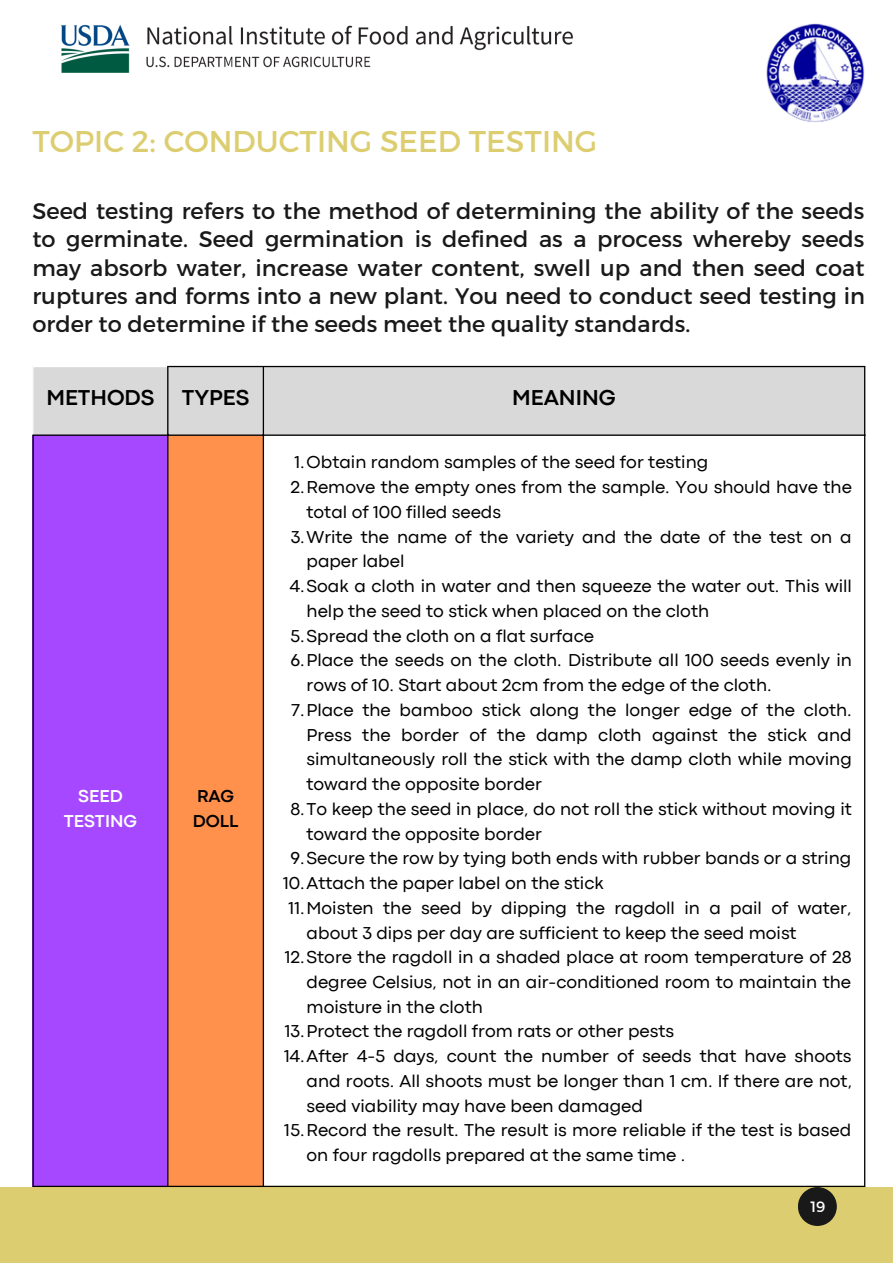
<style>
.page{position:relative;width:893px;height:1264px;background:#fff}
.page>*{position:absolute;margin:0;border:0;box-sizing:border-box;transform-origin:0 0}
.t1{font:30px "Montserrat";color:#dcce70}
.t2{font:22.5px/28px "Montserrat";color:#191919;text-align:justify}
.t3{font:700 22.5px "Codec Pro";color:#000}
.t4{font:18px "Codec Pro";color:#000}
.t5{font:700 18px/24.8px "Codec Pro";color:#fff;text-align:center}
.t6{font:700 18px/24.8px "Codec Pro";color:#000}
.t7{font:15px "Montserrat";color:#fff}
</style>
<div class="page">
<div style="left:0;top:1186px;width:892px;height:76px;background:#dcce70"></div>
<svg style="left:797px;top:1186px;width:39px;height:39px"></svg>
<img style="left:61px;top:25px;width:512px;height:48px">
<img style="left:766px;top:23px;width:99px;height:99px">
<div style="left:34px;top:367px;width:830px;height:67px;background:#d9d9d9"></div>
<div style="left:33px;top:435px;width:135px;height:751px;background:#a548ff"></div>
<div style="left:167px;top:435px;width:97px;height:751px;background:#ff914d"></div>
<hr style="left:32px;top:436px;width:2px;height:749px;background:#000">
<hr style="left:167px;top:367px;width:1px;height:818px;background:#000">
<hr style="left:263px;top:367px;width:1px;height:818px;background:#000">
<hr style="left:864px;top:367px;width:1px;height:818px;background:#000">
<hr style="left:167px;top:366px;width:698px;height:1px;background:#000">
<hr style="left:32px;top:434px;width:833px;height:2px;background:#000">
<hr style="left:32px;top:1185px;width:833px;height:1px;background:#000">
<h1 class="t1" style="left:32px;top:122px;width:566px">TOPIC 2: CONDUCTING SEED TESTING</h1>
<p class="t2" style="left:32px;top:196px;width:834px">Seed testing refers to the method of determining the ability of the seeds to germinate. Seed germination is defined as a process whereby seeds may absorb water, increase water content, swell up and then seed coat ruptures and forms into a new plant. You need to conduct seed testing in order to determine if the seeds meet the quality standards.</p>
<p class="t3" style="left:46px;top:390px;width:204px">METHODS TYPES</p>
<p class="t3" style="left:512px;top:390px;width:105px">MEANING</p>
<p class="t5" style="left:64px;top:785px;width:75px">SEED<br>TESTING</p>
<p class="t6" style="left:193px;top:785px;width:47px">RAG<br>DOLL</p>
<p class="t4" style="left:294px;top:456px;width:415px">1.Obtain random samples of the seed for testing</p>
<p class="t4" style="left:290px;top:481px;width:562px">2.Remove the empty ones from the sample. You should have the</p>
<p class="t4" style="left:306px;top:505px;width:196px">total of 100 filled seeds</p>
<p class="t4" style="left:290px;top:530px;width:562px">3.Write the name of the variety and the date of the test on a</p>
<p class="t4" style="left:306px;top:555px;width:99px">paper label</p>
<p class="t4" style="left:290px;top:579px;width:563px">4.Soak a cloth in water and then squeeze the water out. This will</p>
<p class="t4" style="left:306px;top:604px;width:404px">help the seed to stick when placed on the cloth</p>
<p class="t4" style="left:290px;top:629px;width:305px">5.Spread the cloth on a flat surface</p>
<p class="t4" style="left:290px;top:654px;width:563px">6.Place the seeds on the cloth. Distribute all 100 seeds evenly in</p>
<p class="t4" style="left:306px;top:678px;width:466px">rows of 10. Start about 2cm from the edge of the cloth.</p>
<p class="t4" style="left:291px;top:703px;width:562px">7.Place the bamboo stick along the longer edge of the cloth.</p>
<p class="t4" style="left:306px;top:728px;width:546px">Press the border of the damp cloth against the stick and</p>
<p class="t4" style="left:306px;top:753px;width:547px">simultaneously roll the stick with the damp cloth while moving</p>
<p class="t4" style="left:306px;top:777px;width:237px">toward the opposite border</p>
<p class="t4" style="left:290px;top:802px;width:563px">8.To keep the seed in place, do not roll the stick without moving it</p>
<p class="t4" style="left:306px;top:827px;width:237px">toward the opposite border</p>
<p class="t4" style="left:290px;top:851px;width:562px">9.Secure the row by tying both ends with rubber bands or a string</p>
<p class="t4" style="left:283px;top:876px;width:322px">10.Attach the paper label on the stick</p>
<p class="t4" style="left:288px;top:901px;width:564px">11.Moisten the seed by dipping the ragdoll in a pail of water,</p>
<p class="t4" style="left:306px;top:926px;width:491px">about 3 dips per day are sufficient to keep the seed moist</p>
<p class="t4" style="left:285px;top:950px;width:568px">12.Store the ragdoll in a shaded place at room temperature of 28</p>
<p class="t4" style="left:306px;top:975px;width:546px">degree Celsius, not in an air-conditioned room to maintain the</p>
<p class="t4" style="left:306px;top:1000px;width:178px">moisture in the cloth</p>
<p class="t4" style="left:285px;top:1025px;width:391px">13.Protect the ragdoll from rats or other pests</p>
<p class="t4" style="left:284px;top:1049px;width:569px">14.After 4-5 days, count the number of seeds that have shoots</p>
<p class="t4" style="left:306px;top:1074px;width:547px">and roots. All shoots must be longer than 1 cm. If there are not,</p>
<p class="t4" style="left:306px;top:1099px;width:338px">seed viability may have been damaged</p>
<p class="t4" style="left:284px;top:1124px;width:568px">15.Record the result. The result is more reliable if the test is based</p>
<p class="t4" style="left:306px;top:1148px;width:380px">on four ragdolls prepared at the same time .</p>
<p class="t7" style="left:810px;top:1196px;width:17px">19</p>
</div>
